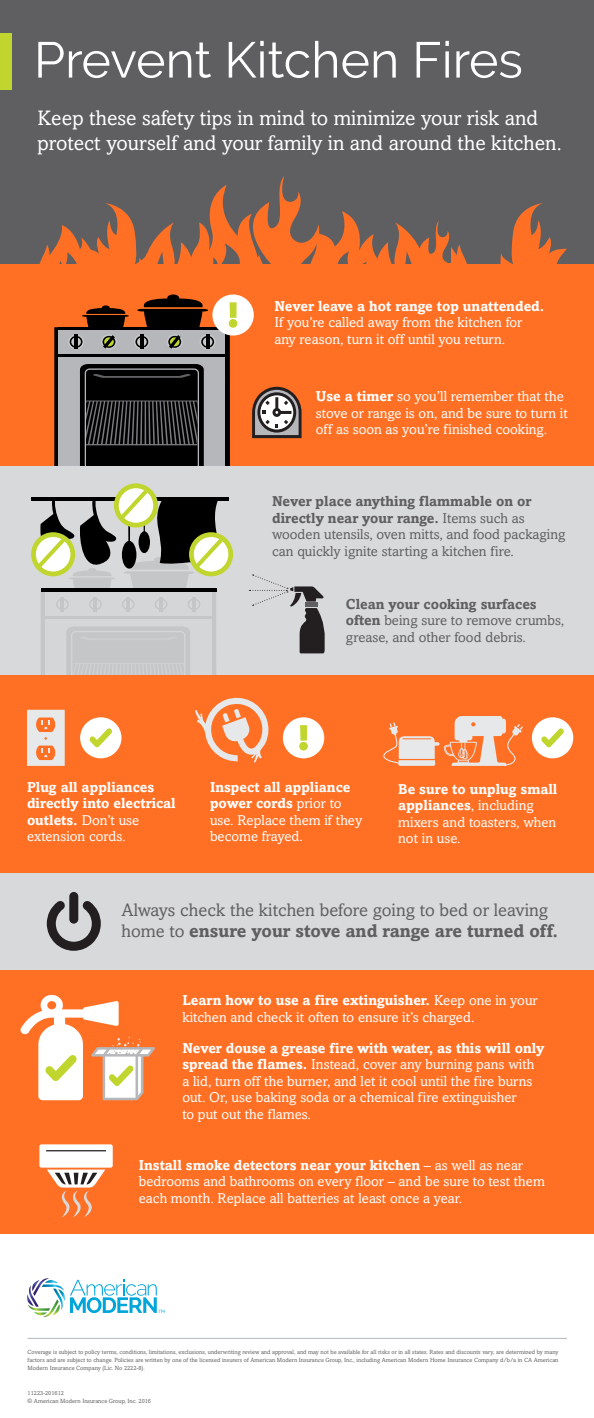
<style>
.page{position:relative;width:594px;height:1418px;background:#fff}
.page>*{position:absolute;margin:0;border:0;box-sizing:border-box;transform-origin:0 0}
.t1{font:50.25px "Raleway";color:#fff}
.t2{font:21px/25.5px "Amasis MT Pro";color:#fff}
.t3{font:18px/21px "Amasis MT Pro";color:#5f5f62}
.t4{font:14.25px/16.5px "Amasis MT Pro";color:#fff}
.t5{font:14.25px/16.5px "Amasis MT Pro";color:#5f5f62}
.t6{font:700 14.25px/16.5px "Amasis MT Pro";color:#fff}
.t7{font:6px/8.2px "Amasis MT Pro";color:#5f5f62;text-align:justify}
.s1{font-weight:700}
.s2{font-weight:400}
</style>
<div class="page">
<div style="left:0;top:969px;width:594px;height:264px;background:#ff7024"></div>
<div style="left:0;top:264px;width:594px;height:203px;background:#ff7024"></div>
<div style="left:0;top:0;width:594px;height:264px;background:#5f5f62"></div>
<hr style="left:28px;top:1338px;width:539px;height:1px;background:#b6b7bb">
<svg style="left:27px;top:1278px;width:138px;height:38px"></svg>
<div style="left:0;top:467px;width:594px;height:208px;background:#d8d9db"></div>
<div style="left:0;top:873px;width:594px;height:96px;background:#d8d9db"></div>
<div style="left:0;top:675px;width:594px;height:198px;background:#ff7024"></div>
<div style="left:532px;top:717px;width:41px;height:41px;background:#fff;border-radius:50%"></div>
<svg style="left:27px;top:176px;width:540px;height:590px"></svg>
<svg style="left:47px;top:892px;width:54px;height:58px"></svg>
<div style="left:0;top:33px;width:12px;height:56px;background:#c1d52f"></div>
<svg style="left:39px;top:1144px;width:74px;height:73px"></svg>
<svg style="left:20px;top:995px;width:135px;height:105px"></svg>
<p class="t1" style="left:34px;top:31px;width:491px">Prevent Kitchen Fires</p>
<p class="t2" style="left:38px;top:105px;width:526px">Keep these safety tips in mind to minimize your risk and protect yourself and your family in and around the kitchen.</p>
<p class="t4" style="left:274px;top:298px;width:271px"><span class="s1">Never leave a hot range top unattended.<br></span>If you’re called away from the kitchen for any reason, turn it off until you return.</p>
<p class="t4" style="left:316px;top:388px;width:254px"><span class="s1">Use a timer</span> so you’ll remember that the stove or range is on, and be sure to turn it off as soon as you’re finished cooking.</p>
<p class="t5" style="left:272px;top:493px;width:295px"><span class="s1">Never place anything flammable on or directly near your range.</span> Items such as wooden utensils, oven mitts, and food packaging can quickly ignite starting a kitchen fire.</p>
<p class="t5" style="left:346px;top:596px;width:220px"><span class="s1">Clean your cooking surfaces often</span> being sure to remove crumbs, grease, and other food debris.</p>
<p class="t6" style="left:27px;top:778px;width:150px">Plug all appliances directly into electrical outlets. <span class="s2">Don’t use extension cords.</span></p>
<p class="t4" style="left:210px;top:778px;width:154px"><span class="s1">Inspect all appliance power cords</span> prior to use. Replace them if they become frayed.</p>
<p class="t4" style="left:398px;top:781px;width:161px"><span class="s1">Be sure to unplug small appliances</span>, including mixers and toasters, when not in use.</p>
<p class="t3" style="left:122px;top:899px;width:438px">Always check the kitchen before going to bed or leaving home to <span class="s1">ensure your stove and range are turned off.</span></p>
<p class="t4" style="left:182px;top:992px;width:357px"><span class="s1">Learn how to use a fire extinguisher.</span> Keep one in your kitchen and check it often to ensure it’s charged.</p>
<p class="t4" style="left:182px;top:1040px;width:364px"><span class="s1">Never douse a grease fire with water, as this will only spread the flames.</span> Instead, cover any burning pans with a lid, turn off the burner, and let it cool until the fire burns out. Or, use baking soda or a chemical fire extinguisher<br>to put out the flames.</p>
<p class="t4" style="left:139px;top:1156px;width:408px"><span class="s1">Install smoke detectors near your kitchen</span> – as well as near bedrooms and bathrooms on every floor – and be sure to test them each month. Replace all batteries at least once a year.</p>
<p class="t7" style="left:28px;top:1347px;width:532px">Coverage is subject to policy terms, conditions, limitations, exclusions, underwriting review and approval, and may not be available for all risks or in all states. Rates and discounts vary, are determined by many factors and are subject to change. Policies are written by one of the licensed insurers of American Modern Insurance Group, Inc., including American Modern Home Insurance Company d/b/a in CA American Modern Insurance Company (Lic. No 2222-8).</p>
<p class="t7" style="left:28px;top:1389px;width:38px">11223-201612</p>
<p class="t7" style="left:28px;top:1397px;width:125px">© American Modern Insurance Group, Inc. 2016</p>
</div>
